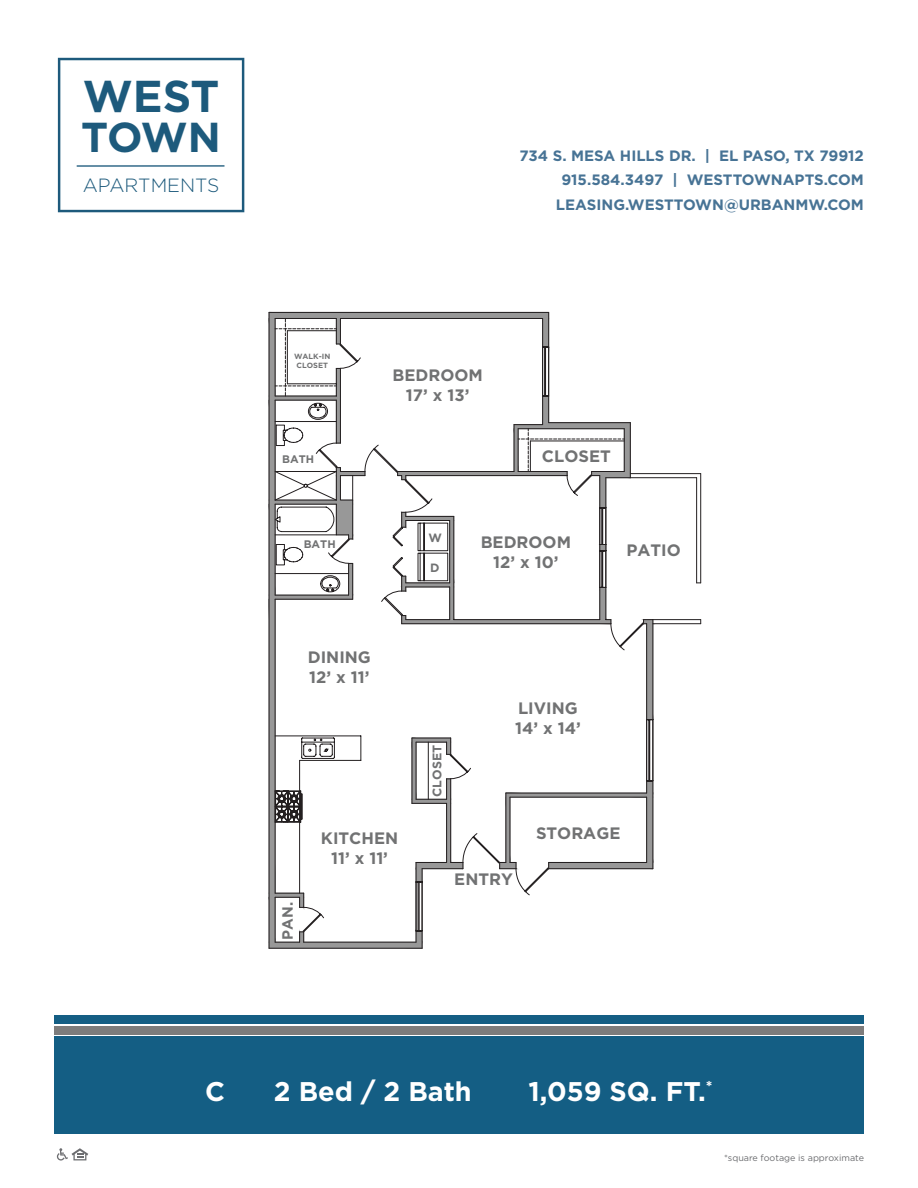
<style>
.page{position:relative;width:918px;height:1188px;background:#fff}
.page>*{position:absolute;margin:0;border:0;box-sizing:border-box;transform-origin:0 0}
.t1{font:700 44.55px "Gotham";color:#1d5a7c}
.t2{font:700 41.85px "Gotham";color:#1d5a7c}
.t3{font:700 27px "Gotham";color:#fff}
.t4{font:300 19.2px "Gotham";color:#1d5a7c}
.t5{font:700 16.5px/19.8px "Gotham";color:#717273;text-align:center}
.t6{font:700 15px/24.8px "Gotham";color:#477395;text-align:right}
.t7{font:700 14.85px "Gotham";color:#717273}
.t8{font:700 12.45px "Gotham";color:#717273}
.t9{font:700 12px "Gotham";color:#717273}
.t10{font:700 10.95px "Gotham";color:#717273}
.t11{font:9px "Gotham";color:#6c6d70}
.t12{font:700 7.5px/9px "Gotham";color:#717273;text-align:center}
</style>
<div class="page">
<div style="left:54px;top:1036px;width:810px;height:98px;background:#145e84"></div>
<div style="left:54px;top:1016px;width:810px;height:8px;background:#145e84"></div>
<div style="left:54px;top:1026px;width:810px;height:8px;background:#7d7c7c"></div>
<svg style="left:57px;top:1148px;width:31px;height:13px"></svg>
<svg style="left:58px;top:58px;width:186px;height:154px"></svg>
<hr style="left:77px;top:165px;width:147px;height:2px;background:#1d5a7c">
<svg style="left:654px;top:473px;width:47px;height:151px"></svg>
<svg style="left:268px;top:312px;width:386px;height:637px"></svg>
<h1 class="t1" style="left:83px;top:66px;width:138px">WEST</h1>
<h2 class="t2" style="left:81px;top:109px;width:141px">TOWN</h2>
<p class="t4" style="left:83px;top:173px;width:138px">APARTMENTS</p>
<p class="t6" style="left:520px;top:143px;width:346px">734 S. MESA HILLS DR. | EL PASO, TX 79912<br>915.584.3497 | WESTTOWNAPTS.COM<br>LEASING.WESTTOWN@URBANMW.COM</p>
<p class="t12" style="left:294px;top:352px;width:38px">WALK-IN<br>CLOSET</p>
<p class="t10" style="left:282px;top:452px;width:34px">BATH</p>
<p class="t10" style="left:304px;top:537px;width:34px">BATH</p>
<p class="t5" style="left:392px;top:365px;width:92px">BEDROOM<br>17’ x 13’</p>
<p class="t5" style="left:542px;top:446px;width:70px">CLOSET</p>
<p class="t9" style="left:428px;top:530px;width:15px">W</p>
<p class="t9" style="left:430px;top:559px;width:11px">D</p>
<p class="t5" style="left:481px;top:532px;width:92px">BEDROOM<br>12’ x 10’</p>
<p class="t5" style="left:626px;top:540px;width:56px">PATIO</p>
<p class="t5" style="left:308px;top:647px;width:65px;text-align:left">DINING<br>12’ x 11’</p>
<p class="t8" style="left:429px;top:797px;width:53px;rotate:-90deg">CLOSET</p>
<p class="t5" style="left:515px;top:698px;width:67px;text-align:left">LIVING<br>14’ x 14’</p>
<p class="t7" style="left:278px;top:940px;width:39px;rotate:-90deg">PAN.</p>
<p class="t5" style="left:321px;top:828px;width:79px">KITCHEN<br>11’ x 11’</p>
<p class="t5" style="left:454px;top:869px;width:60px">ENTRY</p>
<p class="t5" style="left:536px;top:823px;width:86px">STORAGE</p>
<h3 class="t3" style="left:205px;top:1073px;width:21px">C</h3>
<h3 class="t3" style="left:274px;top:1073px;width:199px">2 Bed / 2 Bath</h3>
<h3 class="t3" style="left:529px;top:1073px;width:186px">1,059 SQ. FT.<sup>*</sup></h3>
<p class="t11" style="left:724px;top:1153px;width:141px">*square footage is approximate</p>
</div>
